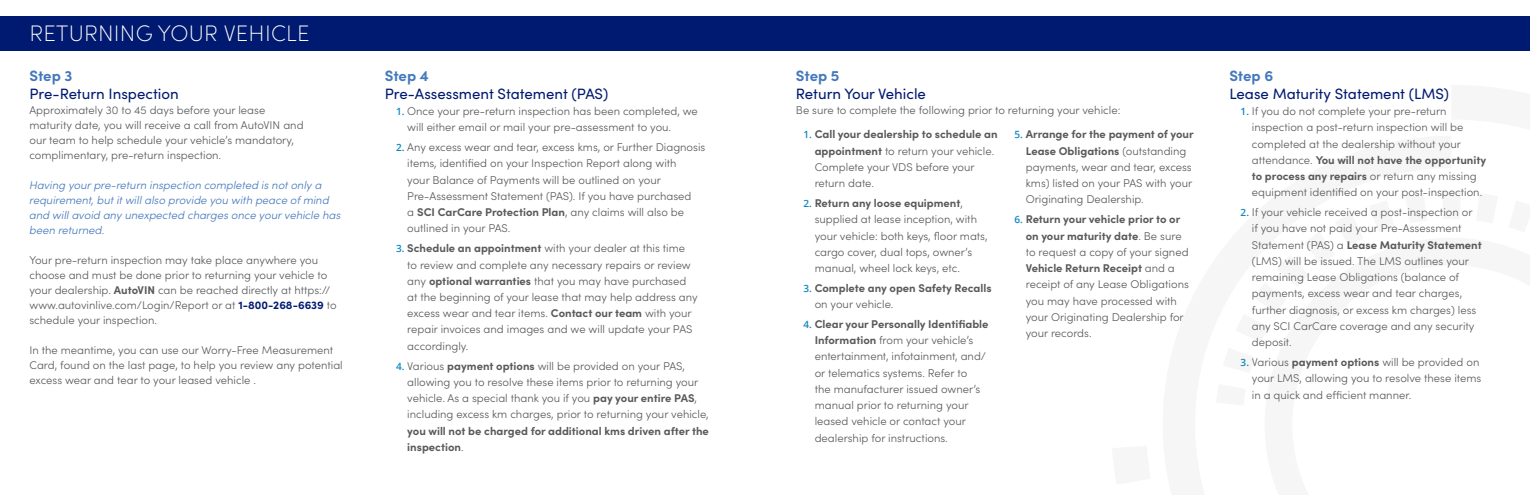
<style>
.page{position:relative;width:1530px;height:495px;background:#fff}
.page>*{position:absolute;margin:0;border:0;box-sizing:border-box;transform-origin:0 0}
.t1{font:200 22.5px "Sofia Pro";letter-spacing:.01em;color:#fff}
.t2{font:15px "Sofia Pro";color:#001a71}
.t3{font:700 15px "Sofia Pro";letter-spacing:-.01em;color:#4579bd}
.t4{font:300 11.25px/16.2px "Sofia Pro";color:#58595b}
.t5{font:italic 300 11.25px/15px "Sofia Pro";color:#4579bd}
.t6{font:700 11.25px/16.2px "Sofia Pro";color:#58595b}
.s1{font-weight:700}
.s2{font-weight:700;color:#001a71}
.s3{font-family:"Open Sans";font-weight:600;font-size:10px;color:#0e88bf}
.s4{font-weight:300}
</style>
<div class="page">
<div style="left:0;top:16px;width:1530px;height:34px;background:#001a71"></div>
<h1 class="t1" style="left:30px;top:17px;width:282px">RETURNING YOUR VEHICLE</h1>
<h2 class="t3" style="left:29px;top:64px;width:44px">Step 3</h2>
<h2 class="t2" style="left:29px;top:83px;width:151px">Pre-Return Inspection</h2>
<p class="t4" style="left:29px;top:102px;width:276px;line-height:15px">Approximately 30 to 45 days before your lease maturity date, you will receive a call from AutoVIN and our team to help schedule your vehicle’s mandatory, complimentary, pre-return inspection.</p>
<p class="t5" style="left:29px;top:177px;width:313px">Having your pre-return inspection completed is not only a requirement, but it will also provide you with peace of mind and will avoid any unexpected charges once your vehicle has been returned.</p>
<p class="t4" style="left:29px;top:252px;width:309px;line-height:15px">Your pre-return inspection may take place anywhere you choose and must be done prior to returning your vehicle to your dealership. <span class="s1">AutoVIN</span> can be reached directly at https:// www.autovinlive.com/Login/Report or at <span class="s2">1-800-268-6639</span> to schedule your inspection.</p>
<p class="t4" style="left:29px;top:342px;width:315px;line-height:15px">In the meantime, you can use our Worry-Free Measurement<br>Card, found on the last page, to help you review any potential excess wear and tear to your leased vehicle .</p>
<h2 class="t3" style="left:385px;top:64px;width:46px">Step 4</h2>
<h2 class="t2" style="left:385px;top:83px;width:225px">Pre-Assessment Statement (PAS)</h2>
<p class="t4" style="left:407px;top:102px;width:292px;text-indent:-11px"><span class="s3">1.</span> Once your pre-return inspection has been completed, we will either email or mail your pre-assessment to you.</p>
<p class="t4" style="left:407px;top:138px;width:300px;text-indent:-11px"><span class="s3">2.</span> Any excess wear and tear, excess kms, or Further Diagnosis items, identified on your Inspection Report along with<br>your Balance of Payments will be outlined on your Pre-Assessment Statement (PAS). If you have purchased<br>a <span class="s1">SCI CarCare Protection Plan</span>, any claims will also be outlined in your PAS.</p>
<p class="t4" style="left:407px;top:240px;width:292px;text-indent:-11px"><span class="s3">3.</span> <span class="s1">Schedule an appointment</span> with your dealer at this time to review and complete any necessary repairs or review any <span class="s1">optional warranties</span> that you may have purchased at the beginning of your lease that may help address any excess wear and tear items. <span class="s1">Contact our team</span> with your repair invoices and images and we will update your PAS accordingly.</p>
<p class="t4" style="left:407px;top:357px;width:303px;text-indent:-11px"><span class="s3">4.</span> Various <span class="s1">payment options</span> will be provided on your PAS, allowing you to resolve these items prior to returning your vehicle. As a special thank you if you <span class="s1">pay your entire PAS</span>, including excess km charges, prior to returning your vehicle,</p>
<p class="t6" style="left:407px;top:422px;width:303px">you will not be charged for additional kms driven after the inspection<span class="s4">.</span></p>
<h2 class="t3" style="left:796px;top:64px;width:45px">Step 5</h2>
<h2 class="t2" style="left:796px;top:83px;width:132px">Return Your Vehicle</h2>
<p class="t4" style="left:796px;top:101px;width:326px">Be sure to complete the following prior to returning your vehicle:</p>
<p class="t4" style="left:815px;top:126px;width:185px;text-indent:-11px"><span class="s3">1.</span> <span class="s1">Call your dealership to schedule an appointment</span> to return your vehicle.<br>Complete your VDS before your return date.</p>
<p class="t4" style="left:815px;top:194px;width:174px;text-indent:-11px"><span class="s3">2.</span> <span class="s1">Return any loose equipment</span>, supplied at lease inception, with your vehicle: both keys, floor mats, cargo cover, dual tops, owner’s manual, wheel lock keys, etc.</p>
<p class="t6" style="left:815px;top:279px;width:178px;text-indent:-11px"><span class="s3">3.</span> Complete any open Safety Recalls <span class="s4">on your vehicle.</span></p>
<p class="t4" style="left:815px;top:315px;width:175px;text-indent:-11px"><span class="s3">4.</span> <span class="s1">Clear your Personally Identifiable Information</span> from your vehicle’s entertainment, infotainment, and/ or telematics systems. Refer to<br>the manufacturer issued owner’s manual prior to returning your leased vehicle or contact your dealership for instructions.</p>
<p class="t4" style="left:1026px;top:126px;width:170px;text-indent:-11px"><span class="s3">5.</span> <span class="s1">Arrange for the payment of your<br>Lease Obligations</span> (outstanding payments, wear and tear, excess kms) listed on your PAS with your<br>Originating Dealership.</p>
<p class="t4" style="left:1026px;top:211px;width:165px;text-indent:-11px"><span class="s3">6.</span> <span class="s1">Return your vehicle prior to or on your maturity date</span>. Be sure to request a copy of your signed<br><span class="s1">Vehicle Return Receipt</span> and a receipt of any Lease Obligations you may have processed with your Originating Dealership for your records.</p>
<h2 class="t3" style="left:1229px;top:64px;width:45px">Step 6</h2>
<h2 class="t2" style="left:1229px;top:83px;width:221px">Lease Maturity Statement (LMS)</h2>
<p class="t4" style="left:1252px;top:102px;width:236px;text-indent:-11px"><span class="s3">1.</span> If you do not complete your pre-return inspection a post-return inspection will be completed at the dealership without your attendance. <span class="s1">You will not have the opportunity to process any repairs</span> or return any missing equipment identified on your post-inspection.</p>
<p class="t4" style="left:1252px;top:203px;width:231px;text-indent:-11px"><span class="s3">2.</span> If your vehicle received a post-inspection or<br>if you have not paid your Pre-Assessment Statement (PAS) a <span class="s1">Lease Maturity Statement </span>(LMS) will be issued. The LMS outlines your remaining Lease Obligations (balance of payments, excess wear and tear charges, further diagnosis, or excess km charges) less any SCI CarCare coverage and any security deposit.</p>
<p class="t4" style="left:1252px;top:353px;width:231px;text-indent:-11px"><span class="s3">3.</span> Various <span class="s1">payment options</span> will be provided on your LMS, allowing you to resolve these items in a quick and efficient manner.</p>
</div>
